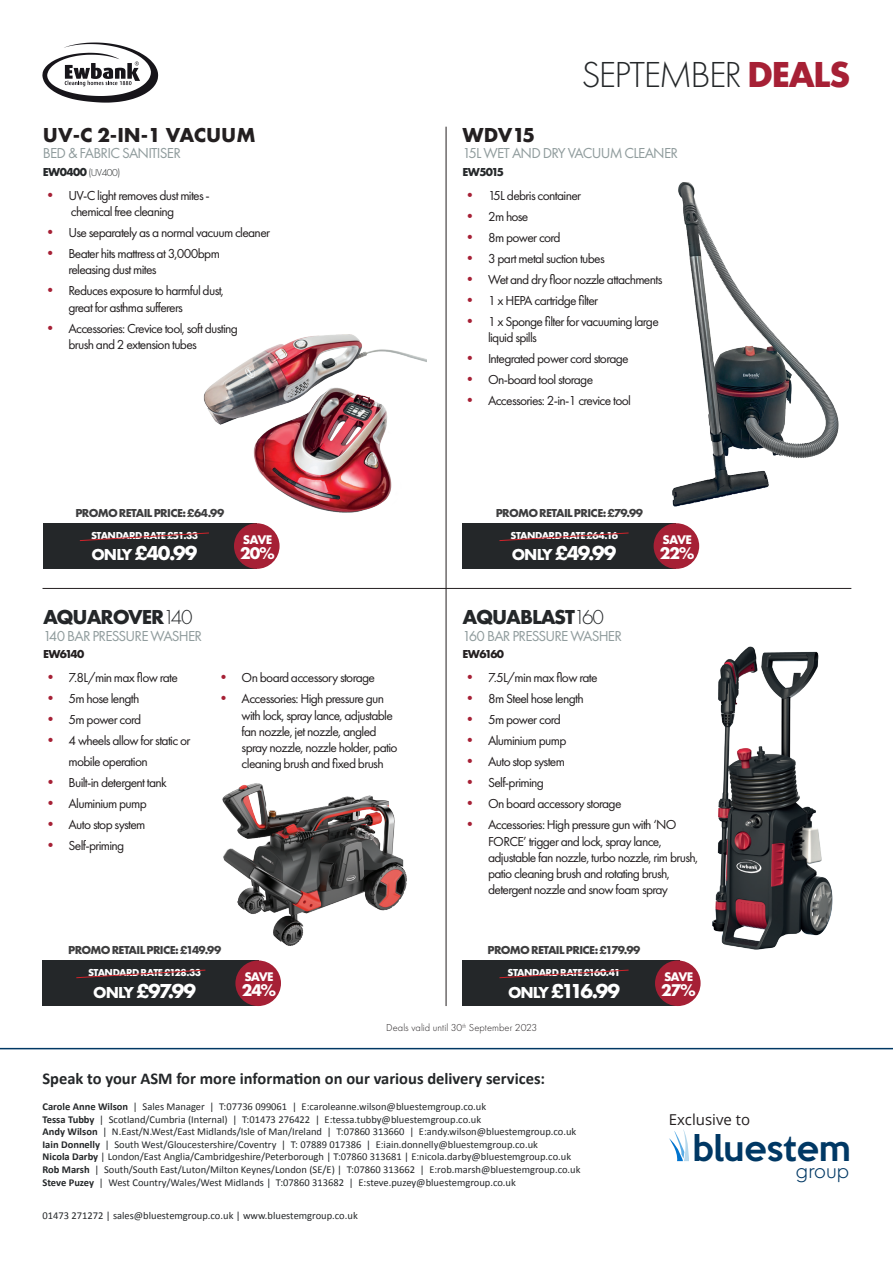
<style>
.page{position:relative;width:893px;height:1263px;background:#fff}
.page>*{position:absolute;margin:0;border:0;box-sizing:border-box;transform-origin:0 0}
.t1{font:300 37.5px "Futura PT";letter-spacing:-.05em;color:#242729}
.t2{font:500 32.55px "Keep Calm";color:#003864}
.t3{font:700 21px "Futura PT";letter-spacing:-.05em;color:#fff}
.t4{font:700 21px "Futura PT";letter-spacing:-.05em;color:#242729}
.t5{font:700 21px "Futura PT";color:#231f20}
.t6{font:100 18.15px "Mothercare";color:#003864}
.t7{font:700 17.7px "Futura PT";letter-spacing:-.06em;color:#fff}
.t8{font:700 16.5px "Calibri";color:#242729}
.t9{font:15px "Futura PT";letter-spacing:-.05em;color:#909c9d}
.t10{font:15px "Open Sans";color:#231f20}
.t11{font:13.5px/16.2px "Futura PT";letter-spacing:-.05em;color:#231f20}
.t12{font:700 13.05px "Futura PT";letter-spacing:-.07em;color:#fff}
.t13{font:700 12px "Futura PT";letter-spacing:-.05em;color:#3e3e3f}
.t14{font:700 12px "Futura PT";letter-spacing:-.05em;color:#231f20}
.t15{font:700 12px "Futura PT";letter-spacing:-.05em;color:#242729}
.t16{font:10.5px "Calibri";color:#242729}
.t17{font:700 10.5px "Futura PT";letter-spacing:-.05em;color:#fff}
.t18{font:300 10.5px "Futura PT";letter-spacing:.005em;color:#231f20}
.t19{font:300 10.5px "Futura PT";letter-spacing:-.05em;color:#242729}
.s1{font-weight:700;color:#a62035}
.s2{font-weight:700;font-size:12px}
.s3{font-weight:700;font-size:15px;color:#a62035}
.s4{font-size:16.5px}
.s5{font-weight:300}
.s6{font-weight:700}
</style>
<div class="page">
<hr style="left:43px;top:588px;width:808px;height:1px;background:#231f20">
<svg style="left:669px;top:1129px;width:20px;height:32px"></svg>
<hr style="left:0;top:1048px;width:893px;height:1px;background:#003864">
<div style="left:42px;top:960px;width:217px;height:46px;background:#242729"></div>
<svg style="left:76px;top:969px;width:130px;height:9px"></svg>
<div style="left:235px;top:960px;width:46px;height:46px;background:#a62035;border-radius:50%"></div>
<img style="left:222px;top:783px;width:185px;height:163px">
<div style="left:463px;top:960px;width:217px;height:46px;background:#242729"></div>
<svg style="left:499px;top:969px;width:130px;height:9px"></svg>
<div style="left:655px;top:960px;width:46px;height:46px;background:#a62035;border-radius:50%"></div>
<img style="left:712px;top:646px;width:121px;height:304px">
<hr style="left:446px;top:127px;width:1px;height:879px;background:#231f20">
<svg style="left:42px;top:43px;width:116px;height:60px"></svg>
<div style="left:43px;top:523px;width:214px;height:46px;background:#242729"></div>
<div style="left:234px;top:523px;width:46px;height:46px;background:#a62035;border-radius:50%"></div>
<svg style="left:79px;top:532px;width:130px;height:9px"></svg>
<img style="left:203px;top:334px;width:224px;height:179px">
<img style="left:672px;top:182px;width:167px;height:325px">
<div style="left:462px;top:523px;width:214px;height:46px;background:#242729"></div>
<div style="left:654px;top:523px;width:45px;height:46px;background:#a62035;border-radius:50%"></div>
<svg style="left:499px;top:532px;width:130px;height:9px"></svg>
<p class="t1" style="left:581px;top:53px;width:271px">SEPTEMBER <span class="s1">DEALS</span></p>
<p class="t5" style="left:43px;top:121px;width:214px">UV-C 2-IN-1 VACUUM</p>
<p class="t9" style="left:43px;top:144px;width:140px">BED &amp; FABRIC SANITISER</p>
<p class="t19" style="left:43px;top:166px;width:79px"><span class="s2">EW0400</span> (UV400)</p>
<p class="t11" style="left:43px;top:187px;width:169px;text-align:center"><span class="s3">•</span> UV-C light removes dust mites - chemical free cleaning</p>
<p class="t11" style="left:43px;top:224px;width:229px"><span class="s3">•</span> Use separately as a normal vacuum cleaner</p>
<p class="t11" style="left:68px;top:245px;width:153px;text-indent:-26px"><span class="s3">•</span> Beater hits mattress at 3,000bpm releasing dust mites</p>
<p class="t11" style="left:68px;top:283px;width:157px;text-indent:-26px"><span class="s3">•</span> Reduces exposure to harmful dust, great for asthma sufferers</p>
<p class="t11" style="left:68px;top:320px;width:171px;text-indent:-26px"><span class="s3">•</span> Accessories: Crevice tool, soft dusting brush and 2 extension tubes</p>
<p class="t5" style="left:462px;top:121px;width:74px">WDV15</p>
<p class="t9" style="left:462px;top:144px;width:217px">15L WET AND DRY VACUUM CLEANER</p>
<p class="t15" style="left:462px;top:164px;width:43px">EW5015</p>
<p class="t11" style="left:462px;top:187px;width:120px"><span class="s3">•</span> 15L debris container</p>
<p class="t11" style="left:462px;top:208px;width:67px"><span class="s3">•</span> 2m hose</p>
<p class="t11" style="left:462px;top:229px;width:100px"><span class="s3">•</span> 8m power cord</p>
<p class="t11" style="left:462px;top:250px;width:144px"><span class="s3">•</span> 3 part metal suction tubes</p>
<p class="t11" style="left:462px;top:271px;width:201px"><span class="s3">•</span> Wet and dry floor nozzle attachments</p>
<p class="t11" style="left:462px;top:292px;width:137px"><span class="s3">•</span> 1 x HEPA cartridge filter</p>
<p class="t11" style="left:488px;top:313px;width:172px;text-indent:-26px"><span class="s3">•</span> 1 x Sponge filter for vacuuming large liquid spills</p>
<p class="t11" style="left:462px;top:350px;width:168px"><span class="s3">•</span> Integrated power cord storage</p>
<p class="t11" style="left:462px;top:371px;width:132px"><span class="s3">•</span> On-board tool storage</p>
<p class="t11" style="left:462px;top:392px;width:170px"><span class="s3">•</span> Accessories: 2-in-1 crevice tool</p>
<p class="t13" style="left:75px;top:505px;width:150px">PROMO RETAIL PRICE: £64.99</p>
<p class="t13" style="left:496px;top:505px;width:149px">PROMO RETAIL PRICE: £79.99</p>
<p class="t17" style="left:91px;top:529px;width:109px">STANDARD RATE £51.33</p>
<p class="t12" style="left:243px;top:531px;width:31px">SAVE</p>
<p class="t7" style="left:240px;top:542px;width:36px">20%</p>
<p class="t3" style="left:91px;top:540px;width:107px"><span class="s4">ONLY</span> £40.99</p>
<p class="t17" style="left:511px;top:529px;width:109px">STANDARD RATE £64.16</p>
<p class="t12" style="left:663px;top:531px;width:31px">SAVE</p>
<p class="t7" style="left:660px;top:542px;width:36px">22%</p>
<p class="t3" style="left:512px;top:540px;width:106px"><span class="s4">ONLY</span> £49.99</p>
<p class="t4" style="left:43px;top:603px;width:151px">AQUAROVER<span class="s5">140</span></p>
<p class="t9" style="left:43px;top:627px;width:160px">140 BAR PRESSURE WASHER</p>
<p class="t14" style="left:43px;top:647px;width:43px">EW6140</p>
<p class="t11" style="left:43px;top:670px;width:136px"><span class="s3">•</span> 7.8L/min max flow rate</p>
<p class="t11" style="left:43px;top:691px;width:98px"><span class="s3">•</span> 5m hose length</p>
<p class="t11" style="left:43px;top:712px;width:100px"><span class="s3">•</span> 5m power cord</p>
<p class="t11" style="left:69px;top:730px;width:123px;line-height:21px;text-indent:-26px"><span class="s3">•</span> 4 wheels allow for static or mobile operation</p>
<p class="t11" style="left:43px;top:775px;width:125px"><span class="s3">•</span> Built-in detergent tank</p>
<p class="t11" style="left:43px;top:796px;width:105px"><span class="s3">•</span> Aluminium pump</p>
<p class="t11" style="left:43px;top:817px;width:104px"><span class="s3">•</span> Auto stop system</p>
<p class="t11" style="left:43px;top:838px;width:83px"><span class="s3">•</span> Self-priming</p>
<p class="t11" style="left:216px;top:670px;width:160px"><span class="s3">•</span> On board accessory storage</p>
<p class="t11" style="left:242px;top:691px;width:157px;text-indent:-26px"><span class="s3">•</span> Accessories: High pressure gun with lock, spray lance, adjustable fan nozzle, jet nozzle, angled spray nozzle, nozzle holder, patio cleaning brush and fixed brush</p>
<p class="t4" style="left:463px;top:603px;width:143px">AQUABLAST<span class="s5">160</span></p>
<p class="t9" style="left:463px;top:627px;width:161px">160 BAR PRESSURE WASHER</p>
<p class="t14" style="left:463px;top:647px;width:43px">EW6160</p>
<p class="t11" style="left:463px;top:670px;width:136px"><span class="s3">•</span> 7.5L/min max flow rate</p>
<p class="t11" style="left:463px;top:691px;width:123px"><span class="s3">•</span> 8m Steel hose length</p>
<p class="t11" style="left:463px;top:712px;width:100px"><span class="s3">•</span> 5m power cord</p>
<p class="t11" style="left:463px;top:733px;width:105px"><span class="s3">•</span> Aluminium pump</p>
<p class="t11" style="left:463px;top:754px;width:104px"><span class="s3">•</span> Auto stop system</p>
<p class="t11" style="left:463px;top:775px;width:83px"><span class="s3">•</span> Self-priming</p>
<p class="t11" style="left:463px;top:796px;width:160px"><span class="s3">•</span> On board accessory storage</p>
<p class="t11" style="left:488px;top:817px;width:212px;text-indent:-26px"><span class="s3">•</span> Accessories: High pressure gun with ‘NO FORCE’ trigger and lock, spray lance, adjustable fan nozzle, turbo nozzle, rim brush, patio cleaning brush and rotating brush, detergent nozzle and snow foam spray</p>
<p class="t13" style="left:68px;top:942px;width:155px">PROMO RETAIL PRICE: £149.99</p>
<p class="t13" style="left:488px;top:942px;width:154px">PROMO RETAIL PRICE: £179.99</p>
<p class="t17" style="left:88px;top:966px;width:115px">STANDARD RATE £128.33</p>
<p class="t3" style="left:93px;top:977px;width:104px"><span class="s4">ONLY</span> £97.99</p>
<p class="t12" style="left:244px;top:968px;width:31px">SAVE</p>
<p class="t7" style="left:242px;top:979px;width:36px">24%</p>
<p class="t17" style="left:508px;top:966px;width:114px">STANDARD RATE £160.41</p>
<p class="t3" style="left:508px;top:977px;width:113px"><span class="s4">ONLY</span> £116.99</p>
<p class="t12" style="left:664px;top:968px;width:31px">SAVE</p>
<p class="t7" style="left:661px;top:979px;width:36px">27%</p>
<p class="t18" style="left:386px;top:1021px;width:152px">Deals valid until 30<sup>th</sup> September 2023</p>
<p class="t8" style="left:43px;top:1067px;width:504px">Speak to your ASM for more information on our various delivery services:</p>
<p class="t16" style="left:43px;top:1099px;width:445px"><span class="s6">Carole Anne Wilson</span> | Sales Manager | T:07736 099061 | E:caroleanne.wilson@bluestemgroup.co.uk</p>
<p class="t16" style="left:43px;top:1112px;width:440px"><span class="s6">Tessa Tubby</span> | Scotland/Cumbria (Internal) | T:01473 276422 | E:tessa.tubby@bluestemgroup.co.uk</p>
<p class="t16" style="left:43px;top:1124px;width:535px"><span class="s6">Andy Wilson</span> | N.East/N.West/East Midlands/Isle of Man/Ireland | T:07860 313660 | E:andy.wilson@bluestemgroup.co.uk</p>
<p class="t16" style="left:43px;top:1137px;width:497px"><span class="s6">Iain Donnelly</span> | South West/Gloucestershire/Coventry | T: 07889 017386 | E:iain.donnelly@bluestemgroup.co.uk</p>
<p class="t16" style="left:43px;top:1149px;width:530px"><span class="s6">Nicola Darby</span> | London/East Anglia/Cambridgeshire/Peterborough | T:07860 313681 | E:nicola.darby@bluestemgroup.co.uk</p>
<p class="t16" style="left:43px;top:1162px;width:540px"><span class="s6">Rob Marsh</span> | South/South East/Luton/Milton Keynes/London (SE/E) | T:07860 313662 | E:rob.marsh@bluestemgroup.co.uk</p>
<p class="t16" style="left:43px;top:1175px;width:475px"><span class="s6">Steve Puzey</span> | West Country/Wales/West Midlands | T:07860 313682 | E:steve.puzey@bluestemgroup.co.uk</p>
<p class="t16" style="left:43px;top:1208px;width:317px">01473 271272 | sales@bluestemgroup.co.uk | www.bluestemgroup.co.uk</p>
<p class="t10" style="left:669px;top:1109px;width:83px">Exclusive to</p>
<p class="t2" style="left:693px;top:1120px;width:159px">bluestem</p>
<p class="t6" style="left:796px;top:1159px;width:55px">group</p>
</div>
